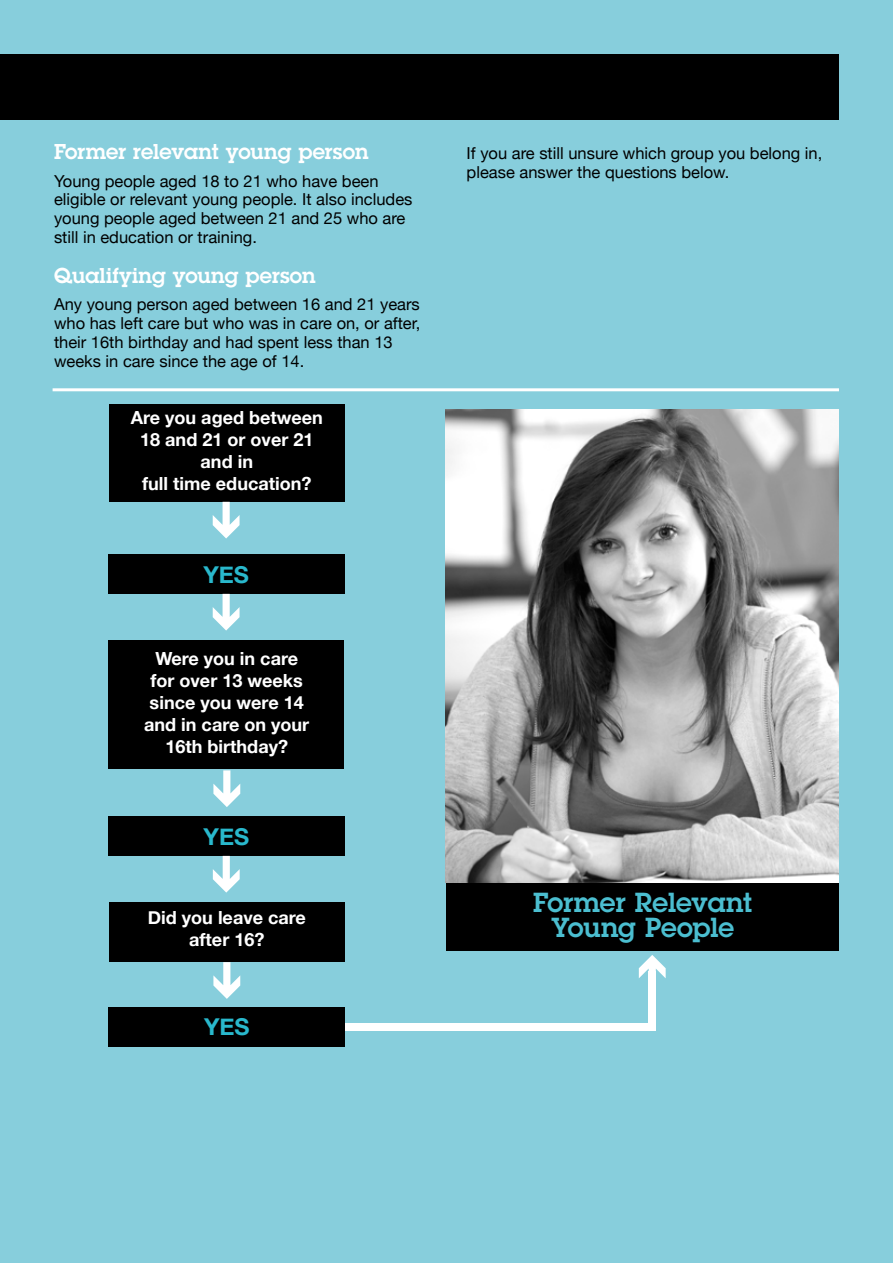
<style>
.page{position:relative;width:893px;height:1263px;background:#87cedc}
.page>*{position:absolute;margin:0;border:0;box-sizing:border-box;transform-origin:0 0}
.t1{font:600 27px/25.5px "Lubalin Graph Std";letter-spacing:-.005em;color:#4bbed0;text-align:center}
.t2{font:700 23.25px "Helvetica Neue";color:#29b8cc}
.t3{font:600 21px "Lubalin Graph Std";color:#fff}
.t4{font:700 18px/21.9px "Helvetica Neue";color:#fff;text-align:center}
.t5{font:16.5px/18.8px "Helvetica Neue";color:#000}
</style>
<div class="page">
<div style="left:0;top:54px;width:839px;height:65px;background:#000"></div>
<hr style="left:53px;top:388px;width:786px;height:3px;background:#fff">
<div style="left:109px;top:404px;width:236px;height:98px;background:#000"></div>
<div style="left:109px;top:903px;width:236px;height:59px;background:#000"></div>
<div style="left:109px;top:640px;width:235px;height:128px;background:#000"></div>
<div style="left:446px;top:879px;width:393px;height:72px;background:#000"></div>
<div style="left:108px;top:817px;width:236px;height:39px;background:#000"></div>
<svg style="left:213px;top:856px;width:27px;height:37px"></svg>
<div style="left:109px;top:1007px;width:236px;height:39px;background:#000"></div>
<svg style="left:639px;top:955px;width:27px;height:23px"></svg>
<svg style="left:213px;top:770px;width:27px;height:37px"></svg>
<svg style="left:213px;top:962px;width:27px;height:37px"></svg>
<div style="left:108px;top:555px;width:236px;height:39px;background:#000"></div>
<svg style="left:213px;top:594px;width:27px;height:37px"></svg>
<svg style="left:213px;top:502px;width:27px;height:36px"></svg>
<div style="left:345px;top:1023px;width:307px;height:7px;background:#fff"></div>
<div style="left:648px;top:971px;width:8px;height:59px;background:#fff"></div>
<img style="left:446px;top:409px;width:393px;height:473px">
<h3 class="t3" style="left:54px;top:137px;width:316px">Former relevant young person</h3>
<p class="t5" style="left:54px;top:172px;width:360px">Young people aged 18 to 21 who have been eligible or relevant young people. It also includes young people aged between 21 and 25 who are still in education or training.</p>
<h3 class="t3" style="left:54px;top:261px;width:263px">Qualifying young person</h3>
<p class="t5" style="left:54px;top:296px;width:368px">Any young person aged between 16 and 21 years who has left care but who was in care on, or after, their 16th birthday and had spent less than 13 weeks in care since the age of 14.</p>
<p class="t4" style="left:131px;top:407px;width:194px">Are you aged between<br>18 and 21 or over 21 and in<br>full time education?</p>
<p class="t2" style="left:203px;top:556px;width:47px">YES</p>
<p class="t4" style="left:144px;top:648px;width:167px">Were you in care for over 13 weeks since you were 14 and in care on your<br>16th birthday?</p>
<p class="t2" style="left:204px;top:818px;width:47px">YES</p>
<p class="t4" style="left:148px;top:907px;width:160px">Did you leave care after 16?</p>
<p class="t2" style="left:204px;top:1009px;width:47px">YES</p>
<p class="t5" style="left:467px;top:144px;width:357px">If you are still unsure which group you belong in, please answer the questions below.</p>
<p class="t1" style="left:533px;top:889px;width:221px">Former Relevant<br>Young People</p>
</div>
